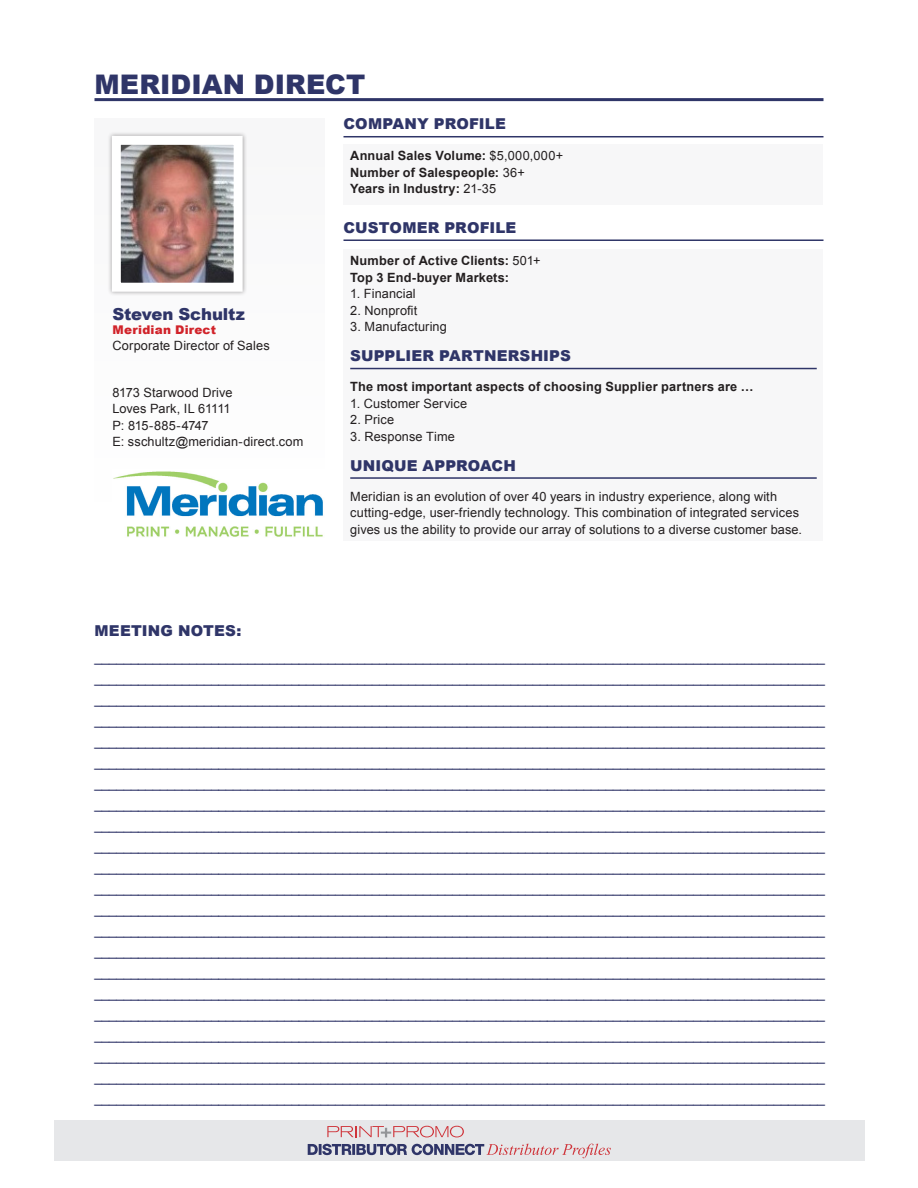
<style>
.page{position:relative;width:918px;height:1188px;background:#fff}
.page>*{position:absolute;margin:0;border:0;box-sizing:border-box;transform-origin:0 0}
.Company_Name{font:900 27px "Arial";color:#2f3568}
.Contact_Name{font:900 16.5px "Arial";letter-spacing:-.01em;color:#2f3568}
.section_heads{font:900 15px "Arial";letter-spacing:.01em;color:#2f3568}
.t1{font:13.5px/21px "Arial";color:#2f3568;text-align:justify}
.Text{font:12.75px/16.5px "Arial";letter-spacing:.01em;color:#231f20}
.Text-2{font:700 12.75px "Arial";letter-spacing:.015em;color:#231f20}
.Text-3{font:12.75px "Arial";letter-spacing:-.03em;color:#231f20}
.Contact_Title{font:900 12px "Arial";letter-spacing:.02em;color:#d1232a}
.s1{font-weight:400}
</style>
<div class="page">
<div style="left:94px;top:118px;width:232px;height:384px;background:#f7f7f8"></div>
<hr style="left:94px;top:98px;width:730px;height:3px;background:#2f3568">
<div style="left:54px;top:1120px;width:810px;height:41px;background:#e6e7e9"></div>
<svg style="left:308px;top:1144px;width:303px;height:14px"></svg>
<svg style="left:327px;top:1126px;width:137px;height:11px"></svg>
<img style="left:113px;top:471px;width:210px;height:66px">
<img style="left:109px;top:133px;width:137px;height:161px">
<hr style="left:344px;top:136px;width:480px;height:1px;background:#2f3568">
<div style="left:344px;top:144px;width:480px;height:61px;background:#f7f7f8"></div>
<hr style="left:344px;top:239px;width:480px;height:2px;background:#2f3568">
<div style="left:344px;top:249px;width:480px;height:291px;background:#f7f7f8"></div>
<hr style="left:350px;top:368px;width:467px;height:1px;background:#2f3568">
<hr style="left:350px;top:477px;width:467px;height:2px;background:#2f3568">
<p class="Company_Name" style="left:94px;top:64px;width:273px">MERIDIAN DIRECT</p>
<p class="section_heads" style="left:344px;top:113px;width:164px">COMPANY PROFILE</p>
<p class="Contact_Name" style="left:112px;top:303px;width:134px">Steven Schultz</p>
<p class="Contact_Title" style="left:112px;top:321px;width:105px">Meridian Direct</p>
<p class="Text" style="left:112px;top:338px;width:159px">Corporate Director of Sales</p>
<p class="Text" style="left:112px;top:384px;width:122px">8173 Starwood Drive</p>
<p class="Text" style="left:112px;top:401px;width:120px">Loves Park, IL 61111</p>
<p class="Text-3" style="left:112px;top:417px;width:98px">P: 815-885-4747</p>
<p class="Text" style="left:112px;top:434px;width:192px">E: sschultz@meridian-direct.com</p>
<p class="Text-2" style="left:350px;top:147px;width:214px">Annual Sales Volume: <span class="s1">$5,000,000+</span></p>
<p class="Text-2" style="left:350px;top:164px;width:176px">Number of Salespeople: <span class="s1">36+</span></p>
<p class="Text-2" style="left:350px;top:180px;width:148px">Years in Industry: <span class="s1">21-35</span></p>
<p class="section_heads" style="left:344px;top:216px;width:174px">CUSTOMER PROFILE</p>
<p class="Text-2" style="left:350px;top:252px;width:192px">Number of Active Clients: <span class="s1">501+</span></p>
<p class="Text-2" style="left:350px;top:269px;width:160px">Top 3 End-buyer Markets:</p>
<p class="Text" style="left:350px;top:285px;width:67px">1. Financial</p>
<p class="Text" style="left:350px;top:302px;width:69px">2. Nonprofit</p>
<p class="Text" style="left:350px;top:318px;width:98px">3. Manufacturing</p>
<p class="section_heads" style="left:350px;top:345px;width:222px">SUPPLIER PARTNERSHIPS</p>
<p class="Text-2" style="left:350px;top:378px;width:405px">The most important aspects of choosing Supplier partners are …</p>
<p class="Text" style="left:350px;top:395px;width:119px">1. Customer Service</p>
<p class="Text" style="left:350px;top:411px;width:46px">2. Price</p>
<p class="Text" style="left:350px;top:428px;width:106px">3. Response Time</p>
<p class="section_heads" style="left:350px;top:454px;width:167px">UNIQUE APPROACH</p>
<p class="Text" style="left:350px;top:488px;width:453px">Meridian is an evolution of over 40 years in industry experience, along with cutting-edge, user-friendly technology. This combination of integrated services gives us the ability to provide our array of solutions to a diverse customer base.</p>
<p class="section_heads" style="left:94px;top:620px;width:148px">MEETING NOTES:</p>
<p class="t1" style="left:94px;top:647px;width:732px">____________________________________________________________________________________________________ ____________________________________________________________________________________________________ ____________________________________________________________________________________________________ ____________________________________________________________________________________________________ ____________________________________________________________________________________________________ ____________________________________________________________________________________________________ ____________________________________________________________________________________________________ ____________________________________________________________________________________________________ ____________________________________________________________________________________________________ ____________________________________________________________________________________________________ ____________________________________________________________________________________________________ ____________________________________________________________________________________________________ ____________________________________________________________________________________________________ ____________________________________________________________________________________________________ ____________________________________________________________________________________________________ ____________________________________________________________________________________________________ ____________________________________________________________________________________________________ ____________________________________________________________________________________________________ ____________________________________________________________________________________________________ ____________________________________________________________________________________________________ ____________________________________________________________________________________________________ ____________________________________________________________________________________________________</p>
</div>
